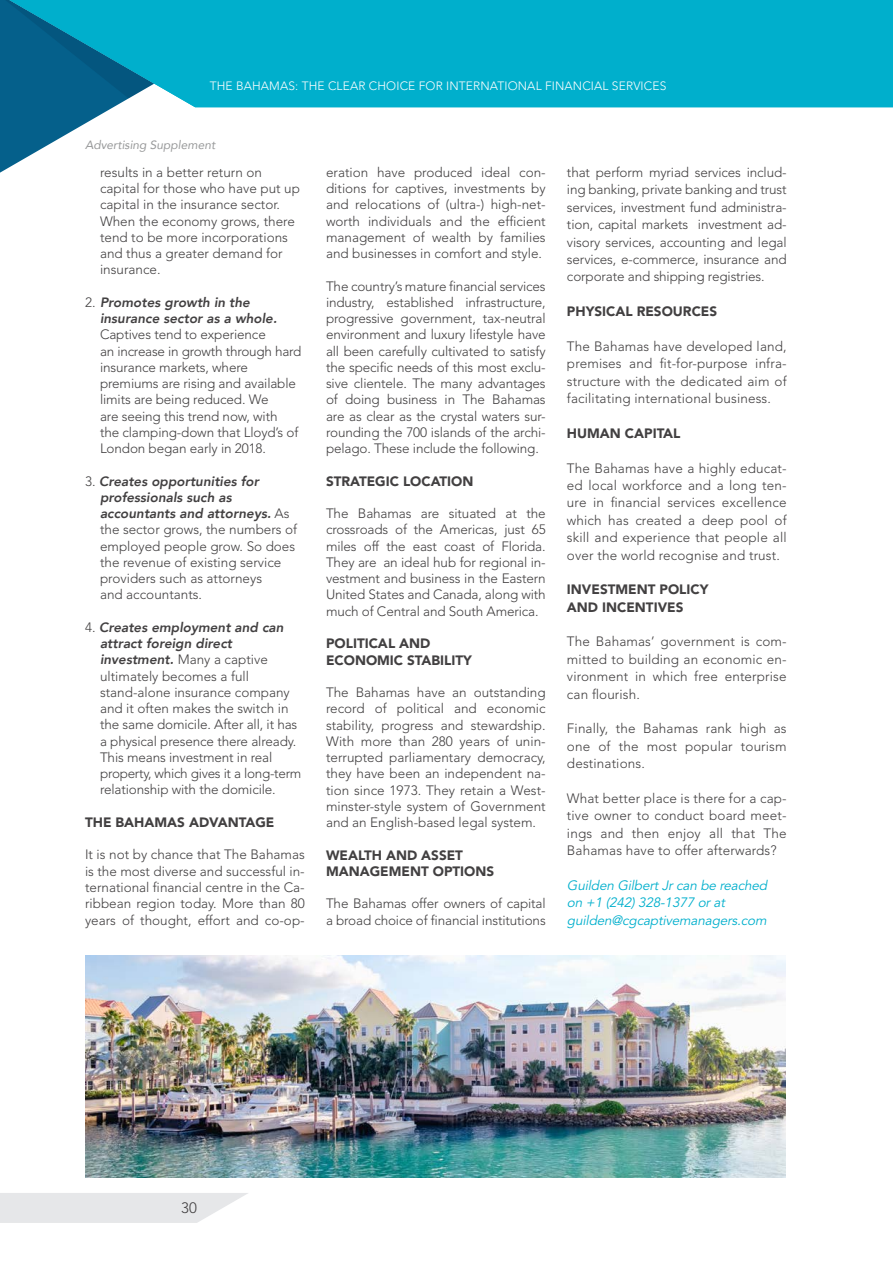
<style>
.page{position:relative;width:893px;height:1263px;background:#fff}
.page>*{position:absolute;margin:0;border:0;box-sizing:border-box;transform-origin:0 0}
.t1{font:300 15px "Avenir";color:#424041}
.t2{font:300 13.5px/16.2px "Avenir";color:#424041;text-align:justify}
.t3{font:900 13.5px/16.2px "Avenir";color:#424041}
.t4{font:italic 13.5px/17.4px "Avenir";color:#00afcc}
.t5{font:italic 800 13.5px/16.2px "Avenir";color:#424041}
.t6{font:300 12px "Avenir";letter-spacing:.01em;color:#fff}
.t7{font:italic 12px "Avenir";color:#98999a}
.s1{font-weight:300;font-style:normal}
.s2{font-weight:800;font-style:italic}
</style>
<div class="page">
<svg style="left:0;top:1193px;width:248px;height:30px;background:#e8e9eb"></svg>
<svg style="left:0;top:107px;width:114px;height:66px"></svg>
<svg style="left:0;top:0;width:893px;height:107px;background:#03a7c5"></svg>
<img style="left:86px;top:956px;width:700px;height:221px">
<p class="t6" style="left:210px;top:79px;width:458px">THE BAHAMAS: THE CLEAR CHOICE FOR INTERNATIONAL FINANCIAL SERVICES</p>
<p class="t7" style="left:85px;top:137px;width:132px">Advertising Supplement</p>
<p class="t2" style="left:100px;top:164px;width:201px;text-align:left">results in a better return on capital for those who have put up capital in the insurance sector.<br>When the economy grows, there tend to be more incorporations and thus a greater demand for insurance.</p>
<p class="t5" style="left:100px;top:294px;width:178px;text-indent:-15px"><span class="s1">2.</span> Promotes growth in the insurance sector as a whole.</p>
<p class="t2" style="left:100px;top:327px;width:203px;text-align:left">Captives tend to experience<br>an increase in growth through hard insurance markets, where premiums are rising and available limits are being reduced. We<br>are seeing this trend now, with<br>the clamping-down that Lloyd’s of<br>London began early in 2018.</p>
<p class="t2" style="left:100px;top:473px;width:199px;text-align:left;text-indent:-15px">3. <span class="s2">Creates opportunities for professionals such as accountants and attorneys.</span> As the sector grows, the numbers of employed people grow. So does the revenue of existing service providers such as attorneys<br>and accountants.</p>
<p class="t2" style="left:100px;top:619px;width:203px;text-align:left;text-indent:-15px">4. <span class="s2">Creates employment and can attract foreign direct investment.</span> Many a captive ultimately becomes a full stand-alone insurance company and it often makes the switch in the same domicile. After all, it has a physical presence there already.<br>This means investment in real property, which gives it a long-term relationship with the domicile.</p>
<p class="t3" style="left:85px;top:814px;width:191px">THE BAHAMAS ADVANTAGE</p>
<p class="t2" style="left:85px;top:847px;width:221px">It is not by chance that The Bahamas is the most diverse and successful in&shy;ternational financial centre in the Ca&shy;ribbean region today. More than 80 years of thought, effort and co-op-</p>
<p class="t2" style="left:326px;top:164px;width:221px">eration have produced ideal con&shy;ditions for captives, investments by and relocations of (ultra-) high-net&shy;worth individuals and the efficient management of wealth by families and businesses in comfort and style.</p>
<p class="t2" style="left:326px;top:278px;width:221px">The country’s mature financial services industry, established infrastructure, progressive government, tax-neutral environment and luxury lifestyle have all been carefully cultivated to satisfy the specific needs of this most exclu&shy;sive clientele. The many advantages of doing business in The Bahamas are as clear as the crystal waters sur&shy;rounding the 700 islands of the archi&shy;pelago. These include the following.</p>
<p class="t3" style="left:326px;top:473px;width:149px">STRATEGIC LOCATION</p>
<p class="t2" style="left:326px;top:505px;width:221px">The Bahamas are situated at the crossroads of the Americas, just 65 miles off the east coast of Florida.<br>They are an ideal hub for regional in&shy;vestment and business in the Eastern United States and Canada, along with much of Central and South America.</p>
<p class="t3" style="left:326px;top:635px;width:147px">POLITICAL AND<br>ECONOMIC STABILITY</p>
<p class="t2" style="left:326px;top:684px;width:221px">The Bahamas have an outstanding record of political and economic stability, progress and stewardship.<br>With more than 280 years of unin&shy;terrupted parliamentary democracy, they have been an independent na&shy;tion since 1973. They retain a West&shy;minster-style system of Government and an English-based legal system.</p>
<p class="t3" style="left:326px;top:847px;width:170px">WEALTH AND ASSET<br>MANAGEMENT OPTIONS</p>
<p class="t2" style="left:326px;top:895px;width:221px">The Bahamas offer owners of capital a broad choice of financial institutions</p>
<p class="t2" style="left:567px;top:164px;width:221px;line-height:17.4px">that perform myriad services includ&shy;ing banking, private banking and trust services, investment fund administra&shy;tion, capital markets investment ad&shy;visory services, accounting and legal services, e-commerce, insurance and corporate and shipping registries.</p>
<p class="t3" style="left:567px;top:303px;width:152px">PHYSICAL RESOURCES</p>
<p class="t2" style="left:567px;top:337px;width:221px;line-height:17.4px">The Bahamas have developed land, premises and fit-for-purpose infra&shy;structure with the dedicated aim of facilitating international business.</p>
<p class="t3" style="left:567px;top:425px;width:115px">HUMAN CAPITAL</p>
<p class="t2" style="left:567px;top:459px;width:221px;line-height:17.4px">The Bahamas have a highly educat&shy;ed local workforce and a long ten&shy;ure in financial services excellence which has created a deep pool of skill and experience that people all over the world recognise and trust.</p>
<p class="t3" style="left:567px;top:581px;width:143px;line-height:17.4px">INVESTMENT POLICY<br>AND INCENTIVES</p>
<p class="t2" style="left:567px;top:633px;width:221px;line-height:17.4px">The Bahamas’ government is com&shy;mitted to building an economic en&shy;vironment in which free enterprise can flourish.</p>
<p class="t2" style="left:567px;top:720px;width:221px;line-height:17.4px">Finally, the Bahamas rank high as one of the most popular tourism destinations.</p>
<p class="t2" style="left:567px;top:790px;width:221px;line-height:17.4px">What better place is there for a cap&shy;tive owner to conduct board meet&shy;ings and then enjoy all that The Bahamas have to offer afterwards?</p>
<p class="t4" style="left:567px;top:877px;width:205px">Guilden GilbertJrcan be reached on +1 (242)328-1377 orat guilden@cgcaptivemanagers.com</p>
<p class="t1" style="left:181px;top:1199px;width:17px">30</p>
</div>
